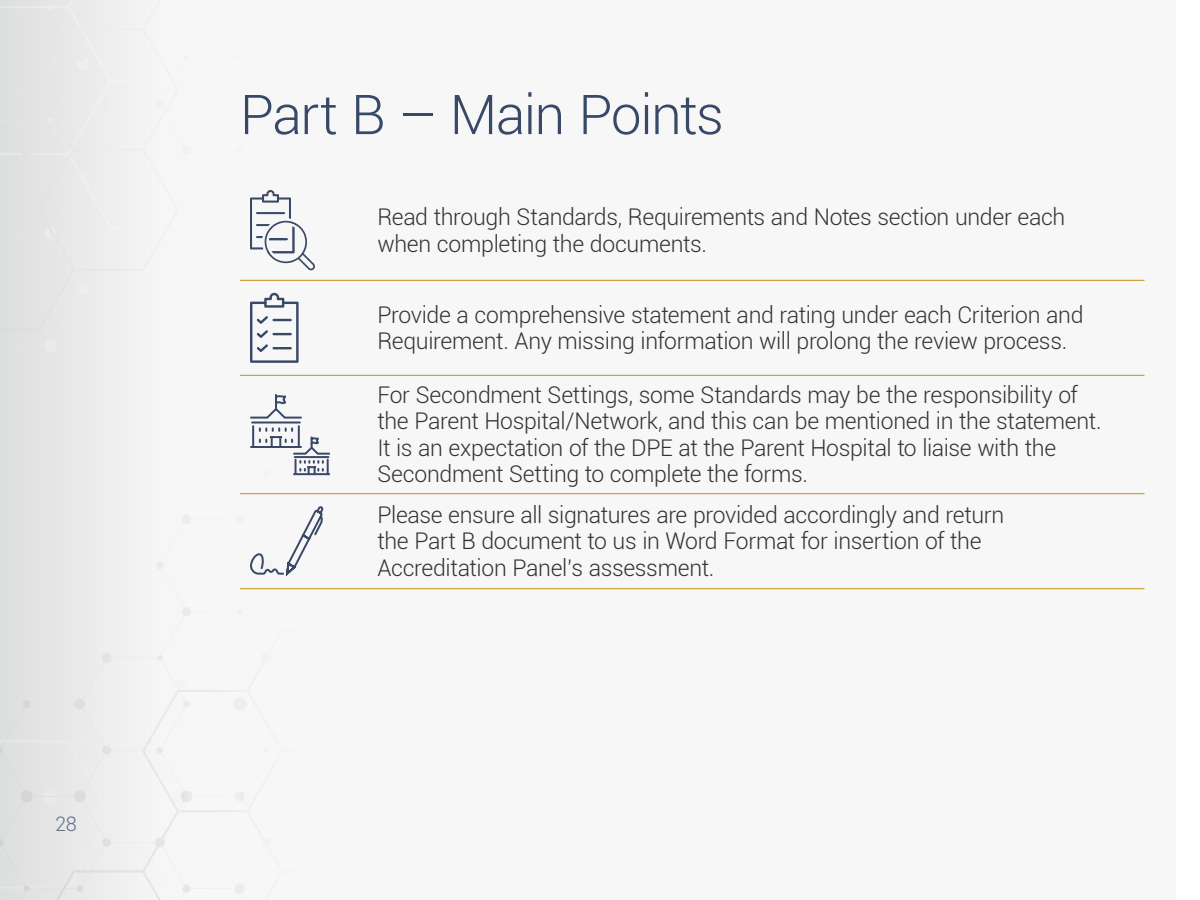
<style>
.page{position:relative;width:1200px;height:900px;background:#f7f7f7}
.page>*{position:absolute;margin:0;border:0;box-sizing:border-box;transform-origin:0 0}
.t1{font:300 55px "Roboto";letter-spacing:-.03em;color:#384967}
.Body{font:300 23px/26.5px "Roboto";letter-spacing:-.015em;color:#333}
.t2{font:300 20px "Roboto";color:#606d85}
</style>
<div class="page">
<div style="left:0;top:363px;width:102px;height:30px;background:#e5e5e5"></div>
<div style="left:1176px;top:0;width:24px;height:900px;background:#fff"></div>
<hr style="left:240px;top:280px;width:126px;height:1px;background:#c69214">
<hr style="left:366px;top:280px;width:778px;height:1px;background:#c69214">
<hr style="left:240px;top:375px;width:126px;height:1px;background:#c69214">
<hr style="left:366px;top:375px;width:778px;height:1px;background:#c69214">
<hr style="left:240px;top:493px;width:126px;height:1px;background:#c69214">
<hr style="left:366px;top:493px;width:778px;height:1px;background:#c69214">
<hr style="left:240px;top:588px;width:126px;height:1px;background:#c69214">
<hr style="left:366px;top:588px;width:778px;height:1px;background:#c69214">
<svg style="left:0;top:0;width:333px;height:363px"></svg>
<svg style="left:0;top:393px;width:333px;height:507px"></svg>
<p class="t2" style="left:55px;top:810px;width:23px">28</p>
<h1 class="t1" style="left:240px;top:76px;width:485px">Part B – Main Points</h1>
<p class="Body" style="left:377px;top:203px;width:690px">Read through Standards, Requirements and Notes section under each when completing the documents.</p>
<p class="Body" style="left:377px;top:301px;width:708px">Provide a comprehensive statement and rating under each Criterion and<br>Requirement. Any missing information will prolong the review process.</p>
<p class="Body" style="left:377px;top:381px;width:726px">For Secondment Settings, some Standards may be the responsibility of the Parent Hospital/Network, and this can be mentioned in the statement.<br>It is an expectation of the DPE at the Parent Hospital to liaise with the Secondment Setting to complete the forms.</p>
<p class="Body" style="left:377px;top:501px;width:629px">Please ensure all signatures are provided accordingly and return the Part B document to us in Word Format for insertion of the<br>Accreditation Panel’s assessment.</p>
</div>
